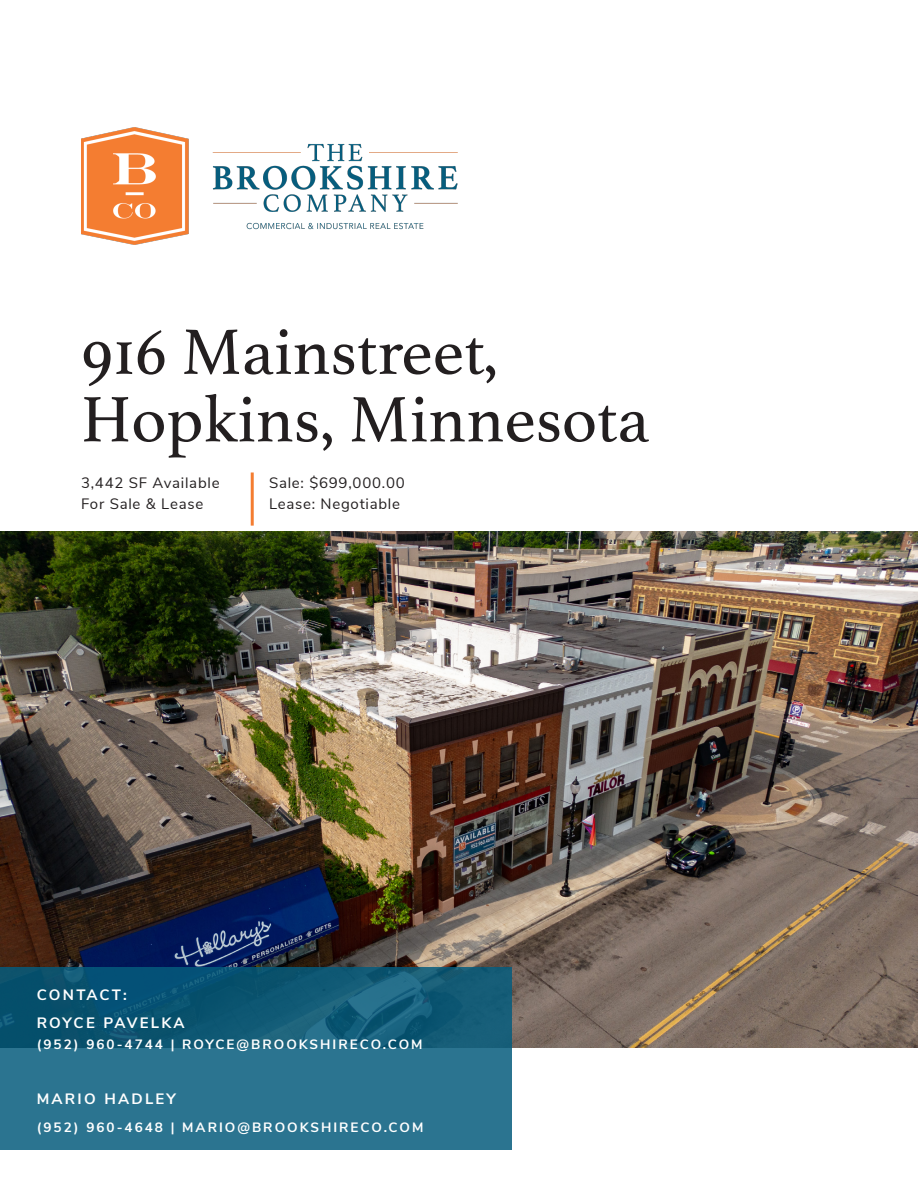
<style>
.page{position:relative;width:918px;height:1188px;background:#fff}
.page>*{position:absolute;margin:0;border:0;box-sizing:border-box;transform-origin:0 0}
.t1{font:67.5px "Athelas";color:#231f20}
.t2{font:15px "Nunito Sans";letter-spacing:.05em;color:#231f20}
.t3{font:700 15px "Nunito Sans";letter-spacing:.15em;color:#fff}
.t4{font:700 13.5px "Nunito Sans";letter-spacing:.15em;color:#fff}
</style>
<div class="page">
<hr style="left:251px;top:472px;width:3px;height:54px;background:#f47d31">
<img style="left:81px;top:127px;width:376px;height:118px">
<img style="left:0;top:531px;width:918px;height:517px">
<svg style="left:0;top:967px;width:511px;height:182px;background:#1e6783"></svg>
<p class="t1" style="left:81px;top:298px;width:419px">916 Mainstreet,</p>
<p class="t1" style="left:81px;top:365px;width:570px">Hopkins, Minnesota</p>
<p class="t2" style="left:81px;top:472px;width:140px">3,442 SF Available</p>
<p class="t2" style="left:81px;top:493px;width:124px">For Sale &amp; Lease</p>
<p class="t2" style="left:269px;top:472px;width:137px">Sale: $699,000.00</p>
<p class="t2" style="left:269px;top:493px;width:133px">Lease: Negotiable</p>
<p class="t3" style="left:37px;top:984px;width:92px">CONTACT:</p>
<p class="t3" style="left:37px;top:1011px;width:149px">ROYCE PAVELKA</p>
<p class="t4" style="left:37px;top:1034px;width:387px">(952) 960-4744 | ROYCE@BROOKSHIRECO.COM</p>
<p class="t3" style="left:37px;top:1088px;width:141px">MARIO HADLEY</p>
<p class="t4" style="left:37px;top:1117px;width:388px">(952) 960-4648 | MARIO@BROOKSHIRECO.COM</p>
</div>
